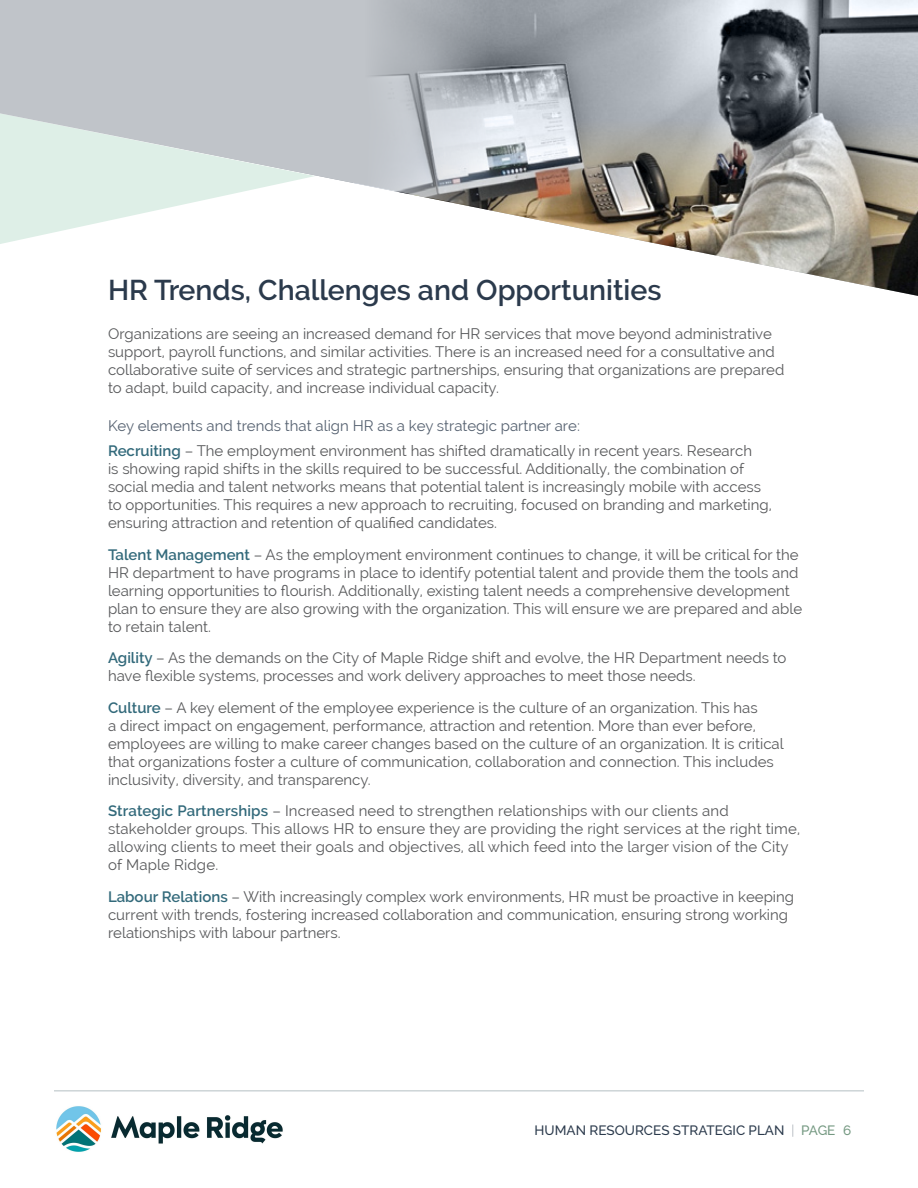
<style>
.page{position:relative;width:918px;height:1188px;background:#fff}
.page>*{position:absolute;margin:0;border:0;box-sizing:border-box;transform-origin:0 0}
.t1{font:600 28.5px "Raleway";color:#2b3a4c}
.t2{font:15px/18px "Raleway";color:#58595b}
.t3{font:500 13.5px "Raleway";color:#2b3a4c}
.s1{color:#556170}
.s2{font-weight:600;color:#336a7b}
.s3{font-weight:100}
.s4{color:#759982}
</style>
<div class="page">
<hr style="left:54px;top:1090px;width:810px;height:2px;background:#cdd5d7">
<svg style="left:0;top:0;width:918px;height:296px"></svg>
<svg style="left:0;top:0;width:494px;height:210px;background:#c5cbcd"></svg>
<img style="left:56px;top:1106px;width:227px;height:46px">
<h1 class="t1" style="left:108px;top:274px;width:555px">HR Trends, Challenges and Opportunities</h1>
<p class="t2" style="left:108px;top:325px;width:678px">Organizations are seeing an increased demand for HR services that move beyond administrative support, payroll functions, and similar activities. There is an increased need for a consultative and collaborative suite of services and strategic partnerships, ensuring that organizations are prepared to adapt, build capacity, and increase individual capacity.</p>
<p class="t2" style="left:108px;top:414px;width:646px;line-height:24.8px"><span class="s1">Key elements and trends that align HR as a key strategic partner are:<br></span><span class="s2">Recruiting</span> – The employment environment has shifted dramatically in recent years. Research</p>
<p class="t2" style="left:108px;top:460px;width:665px">is showing rapid shifts in the skills required to be successful. Additionally, the combination of social media and talent networks means that potential talent is increasingly mobile with access to opportunities. This requires a new approach to recruiting, focused on branding and marketing, ensuring attraction and retention of qualified candidates.</p>
<p class="t2" style="left:108px;top:545px;width:696px"><span class="s2">Talent Management</span> – As the employment environment continues to change, it will be critical for the HR department to have programs in place to identify potential talent and provide them the tools and learning opportunities to flourish. Additionally, existing talent needs a comprehensive development plan to ensure they are also growing with the organization. This will ensure we are prepared and able to retain talent.</p>
<p class="t2" style="left:108px;top:649px;width:680px"><span class="s2">Agility</span> – As the demands on the City of Maple Ridge shift and evolve, the HR Department needs to have flexible systems, processes and work delivery approaches to meet those needs.</p>
<p class="t2" style="left:108px;top:698px;width:677px"><span class="s2">Culture</span> – A key element of the employee experience is the culture of an organization. This has<br>a direct impact on engagement, performance, attraction and retention. More than ever before, employees are willing to make career changes based on the culture of an organization. It is critical that organizations foster a culture of communication, collaboration and connection. This includes inclusivity, diversity, and transparency.</p>
<p class="t2" style="left:108px;top:802px;width:694px"><span class="s2">Strategic Partnerships</span> – Increased need to strengthen relationships with our clients and stakeholder groups. This allows HR to ensure they are providing the right services at the right time, allowing clients to meet their goals and objectives, all which feed into the larger vision of the City of Maple Ridge.</p>
<p class="t2" style="left:108px;top:887px;width:688px"><span class="s2">Labour Relations</span> – With increasingly complex work environments, HR must be proactive in keeping current with trends, fostering increased collaboration and communication, ensuring strong working relationships with labour partners.</p>
<p class="t3" style="left:535px;top:1122px;width:318px">HUMAN RESOURCES STRATEGIC PLAN <span class="s3">|</span> <span class="s4">PAGE 6</span></p>
</div>
